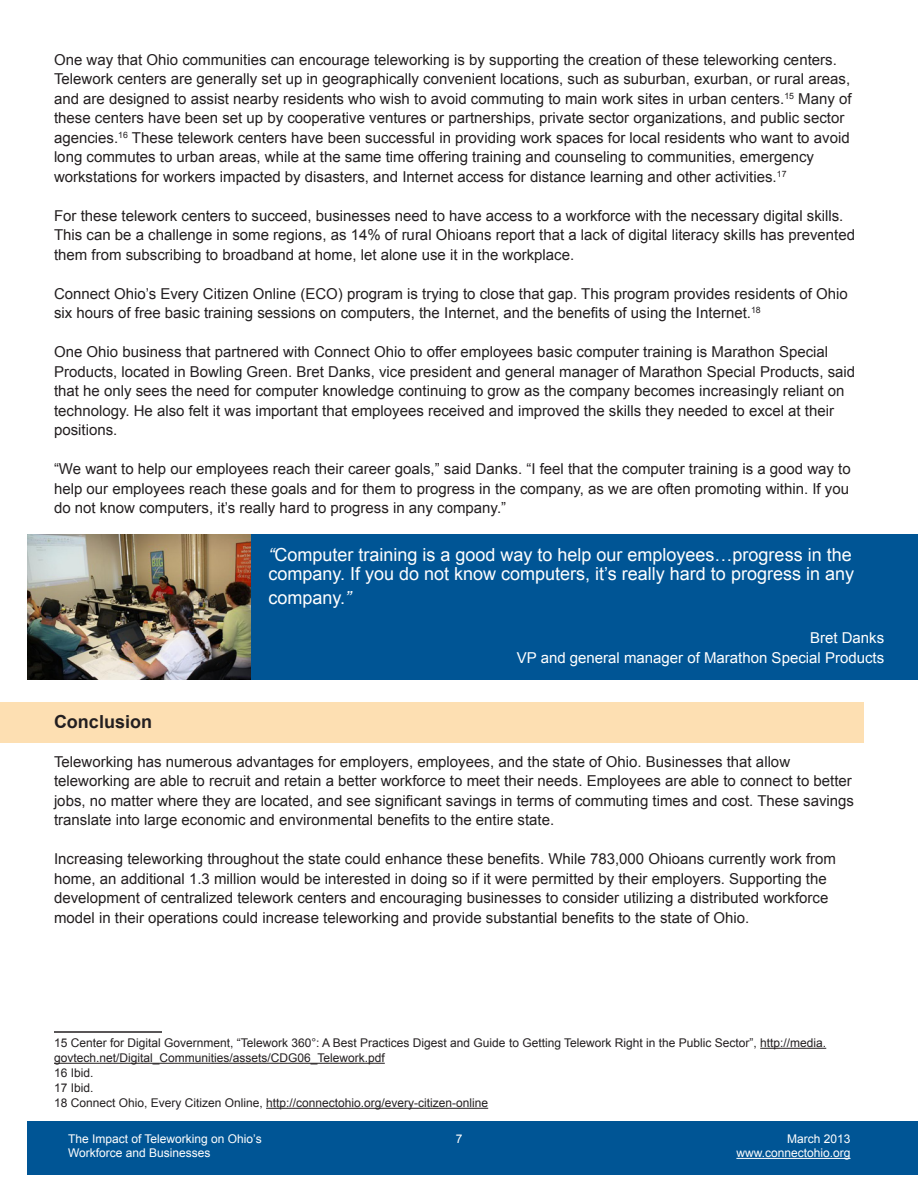
<style>
.page{position:relative;width:918px;height:1188px;background:#fff}
.page>*{position:absolute;margin:0;border:0;box-sizing:border-box;transform-origin:0 0}
.t1{font:18px/19.5px "Arial";color:#fff}
.t2{font:700 18px "Arial";color:#231f20}
.t3{font:15px/19.5px "Arial";color:#231f20}
.t4{font:15px "Arial";color:#fff}
.Footnote{font:12px/15px "Arial";color:#231f20}
.t5{font:12px/14.4px "Arial";color:#fff}
.s1{font-style:italic}
</style>
<div class="page">
<div style="left:27px;top:1121px;width:891px;height:53px;background:#005595"></div>
<hr style="left:736px;top:1158px;width:114px;height:1px;background:#fff">
<div style="left:0;top:702px;width:864px;height:40px;background:#fddfb2"></div>
<hr style="left:54px;top:1031px;width:108px;height:2px;background:#231f20">
<hr style="left:760px;top:1048px;width:66px;height:1px;background:#231f20">
<hr style="left:54px;top:1063px;width:331px;height:1px;background:#231f20">
<hr style="left:266px;top:1108px;width:222px;height:1px;background:#231f20">
<div style="left:35px;top:534px;width:883px;height:145px;background:#005595"></div>
<img style="left:27px;top:534px;width:223px;height:145px">
<p class="t3" style="left:54px;top:50px;width:799px">One way that Ohio communities can encourage teleworking is by supporting the creation of these teleworking centers.<br>Telework centers are generally set up in geographically convenient locations, such as suburban, exurban, or rural areas, and are designed to assist nearby residents who wish to avoid commuting to main work sites in urban centers.<sup>15</sup> Many of these centers have been set up by cooperative ventures or partnerships, private sector organizations, and public sector agencies.<sup>16</sup> These telework centers have been successful in providing work spaces for local residents who want to avoid long commutes to urban areas, while at the same time offering training and counseling to communities, emergency workstations for workers impacted by disasters, and Internet access for distance learning and other activities.<sup>17</sup></p>
<p class="t3" style="left:54px;top:206px;width:803px">For these telework centers to succeed, businesses need to have access to a workforce with the necessary digital skills.<br>This can be a challenge in some regions, as 14% of rural Ohioans report that a lack of digital literacy skills has prevented them from subscribing to broadband at home, let alone use it in the workplace.</p>
<p class="t3" style="left:54px;top:284px;width:795px">Connect Ohio’s Every Citizen Online (ECO) program is trying to close that gap. This program provides residents of Ohio six hours of free basic training sessions on computers, the Internet, and the benefits of using the Internet.<sup>18</sup></p>
<p class="t3" style="left:54px;top:342px;width:803px">One Ohio business that partnered with Connect Ohio to offer employees basic computer training is Marathon Special Products, located in Bowling Green. Bret Danks, vice president and general manager of Marathon Special Products, said that he only sees the need for computer knowledge continuing to grow as the company becomes increasingly reliant on technology. He also felt it was important that employees received and improved the skills they needed to excel at their positions.</p>
<p class="t3" style="left:54px;top:459px;width:798px;text-align:justify">“We want to help our employees reach their career goals,” said Danks. “I feel that the computer training is a good way to help our employees reach these goals and for them to progress in the company, as we are often promoting within. If you do not know computers, it’s really hard to progress in any company.”</p>
<p class="t1" style="left:268px;top:545px;width:587px"><span class="s1">“</span>Computer training is a good way to help our employees…progress in the company. If you do not know computers, it’s really hard to progress in any</p>
<p class="t1" style="left:268px;top:588px;width:84px">company.<span class="s1">”</span></p>
<p class="t4" style="left:810px;top:629px;width:76px">Bret Danks</p>
<p class="t4" style="left:517px;top:649px;width:369px">VP and general manager of Marathon Special Products</p>
<p class="t2" style="left:54px;top:711px;width:100px">Conclusion</p>
<p class="t3" style="left:54px;top:752px;width:802px">Teleworking has numerous advantages for employers, employees, and the state of Ohio. Businesses that allow teleworking are able to recruit and retain a better workforce to meet their needs. Employees are able to connect to better jobs, no matter where they are located, and see significant savings in terms of commuting times and cost. These savings translate into large economic and environmental benefits to the entire state.</p>
<p class="t3" style="left:54px;top:849px;width:784px">Increasing teleworking throughout the state could enhance these benefits. While 783,000 Ohioans currently work from home, an additional 1.3 million would be interested in doing so if it were permitted by their employers. Supporting the development of centralized telework centers and encouraging businesses to consider utilizing a distributed workforce model in their operations could increase teleworking and provide substantial benefits to the state of Ohio.</p>
<p class="Footnote" style="left:54px;top:1035px;width:774px">15 Center for Digital Government, “Telework 360°: A Best Practices Digest and Guide to Getting Telework Right in the Public Sector”, http://media. govtech.net/Digital_Communities/assets/CDG06_Telework.pdf</p>
<p class="Footnote" style="left:54px;top:1065px;width:41px">16 Ibid.</p>
<p class="Footnote" style="left:54px;top:1080px;width:41px">17 Ibid.</p>
<p class="Footnote" style="left:54px;top:1095px;width:436px">18 Connect Ohio, Every Citizen Online, http://connectohio.org/every-citizen-online</p>
<p class="t5" style="left:68px;top:1131px;width:195px">The Impact of Teleworking on Ohio’s<br>Workforce and Businesses</p>
<p class="t5" style="left:456px;top:1131px;width:8px">7</p>
<p class="t5" style="left:736px;top:1131px;width:116px;text-align:right">March 2013 www.connectohio.org</p>
</div>
